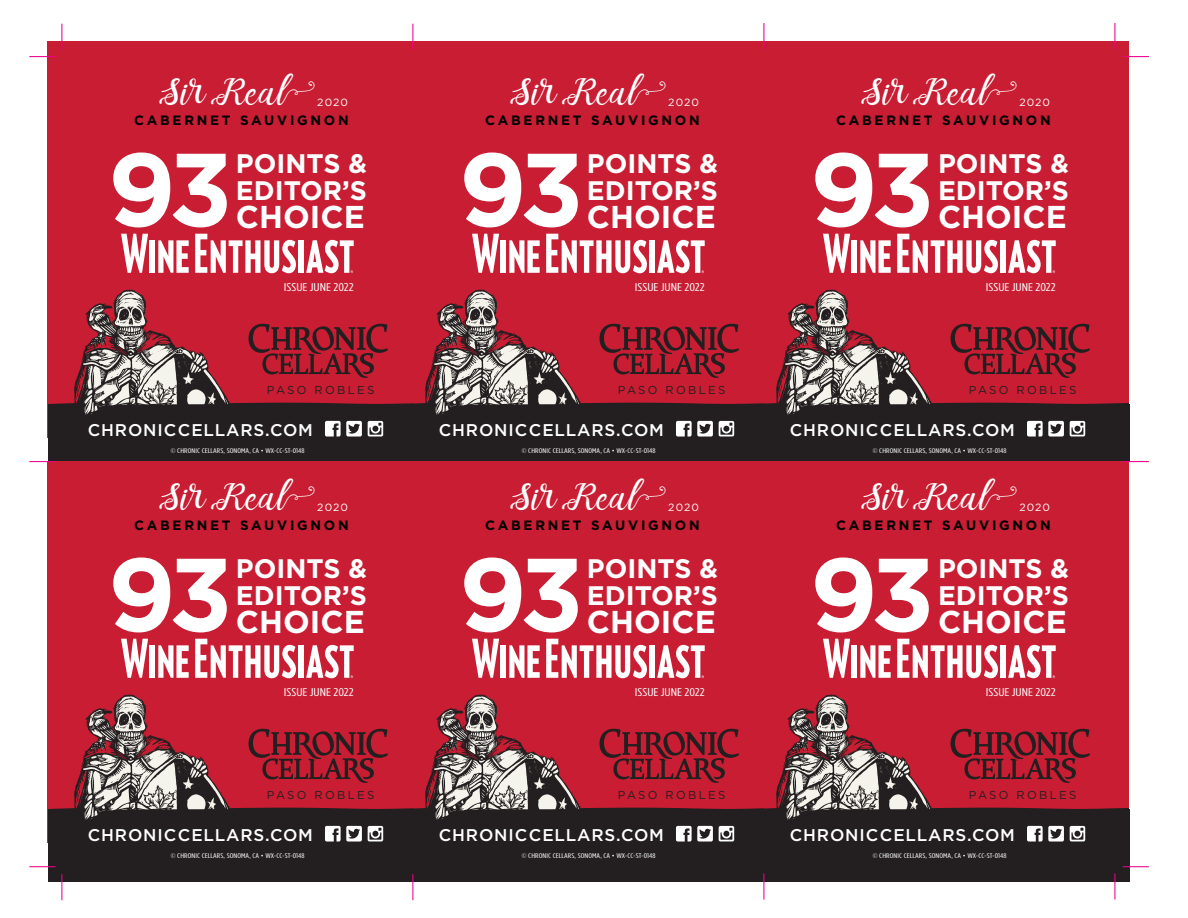
<style>
.page{position:relative;width:1188px;height:918px;background:#fff}
.page>*{position:absolute;margin:0;border:0;box-sizing:border-box;transform-origin:0 0}
.t1{font:700 103.5px "Gotham";letter-spacing:-.07em;color:#fff}
.t2{font:700 31.5px "Gotham";color:#fff}
.t3{font:27px "noelan script";color:#fff}
.t4{font:700 26.85px/27.3px "Gotham";color:#fff}
.t5{font:500 16.95px "Gotham";letter-spacing:.05em;color:#fff}
.t6{font:700 13.5px "Gotham";letter-spacing:.2em;color:#000}
.t7{font:11.55px "Gotham";letter-spacing:.2em;color:#231f20}
.t8{font:11.25px "Gotham Condensed";color:#fff;scale:1.33 1}
.t9{font:10.5px "Gotham";letter-spacing:.1em;color:#fff}
.t10{font:6.75px "Gotham Condensed";letter-spacing:.01em;color:#fff;scale:1.33 1}
</style>
<div class="page">
<div style="left:47px;top:42px;width:366px;height:396px;background:#c81d32"></div>
<div style="left:48px;top:405px;width:365px;height:57px;background:#231f20"></div>
<svg style="left:368px;top:421px;width:15px;height:15px"></svg>
<svg style="left:325px;top:421px;width:37px;height:16px"></svg>
<svg style="left:121px;top:234px;width:27px;height:39px"></svg>
<div style="left:150px;top:240px;width:5px;height:33px;background:#fff"></div>
<svg style="left:158px;top:240px;width:31px;height:33px"></svg>
<svg style="left:195px;top:234px;width:101px;height:39px"></svg>
<div style="left:299px;top:240px;width:5px;height:33px;background:#fff"></div>
<svg style="left:306px;top:240px;width:48px;height:33px"></svg>
<div style="left:413px;top:42px;width:351px;height:396px;background:#c81d32"></div>
<div style="left:413px;top:405px;width:351px;height:57px;background:#231f20"></div>
<svg style="left:719px;top:421px;width:15px;height:15px"></svg>
<svg style="left:676px;top:421px;width:37px;height:16px"></svg>
<svg style="left:472px;top:234px;width:27px;height:39px"></svg>
<div style="left:501px;top:240px;width:5px;height:33px;background:#fff"></div>
<svg style="left:509px;top:240px;width:31px;height:33px"></svg>
<svg style="left:546px;top:234px;width:101px;height:39px"></svg>
<div style="left:650px;top:240px;width:5px;height:33px;background:#fff"></div>
<svg style="left:657px;top:240px;width:48px;height:33px"></svg>
<div style="left:764px;top:42px;width:365px;height:396px;background:#c81d32"></div>
<div style="left:764px;top:405px;width:366px;height:57px;background:#231f20"></div>
<svg style="left:51px;top:290px;width:1077px;height:125px"></svg>
<img style="left:768px;top:289px;width:167px;height:126px">
<svg style="left:1070px;top:421px;width:15px;height:15px"></svg>
<svg style="left:1027px;top:421px;width:37px;height:16px"></svg>
<svg style="left:823px;top:234px;width:27px;height:39px"></svg>
<div style="left:852px;top:240px;width:5px;height:33px;background:#fff"></div>
<svg style="left:860px;top:240px;width:31px;height:33px"></svg>
<svg style="left:897px;top:234px;width:101px;height:39px"></svg>
<div style="left:1001px;top:240px;width:5px;height:33px;background:#fff"></div>
<svg style="left:1008px;top:240px;width:48px;height:33px"></svg>
<div style="left:47px;top:462px;width:366px;height:381px;background:#c81d32"></div>
<div style="left:48px;top:810px;width:365px;height:72px;background:#231f20"></div>
<svg style="left:368px;top:826px;width:15px;height:15px"></svg>
<svg style="left:325px;top:826px;width:37px;height:16px"></svg>
<svg style="left:121px;top:639px;width:27px;height:39px"></svg>
<div style="left:150px;top:645px;width:5px;height:33px;background:#fff"></div>
<svg style="left:158px;top:645px;width:31px;height:33px"></svg>
<svg style="left:195px;top:639px;width:101px;height:39px"></svg>
<div style="left:299px;top:645px;width:5px;height:33px;background:#fff"></div>
<svg style="left:306px;top:645px;width:48px;height:33px"></svg>
<div style="left:413px;top:462px;width:351px;height:381px;background:#c81d32"></div>
<div style="left:413px;top:810px;width:351px;height:72px;background:#231f20"></div>
<svg style="left:719px;top:826px;width:15px;height:15px"></svg>
<svg style="left:676px;top:826px;width:37px;height:16px"></svg>
<svg style="left:472px;top:639px;width:27px;height:39px"></svg>
<div style="left:501px;top:645px;width:5px;height:33px;background:#fff"></div>
<svg style="left:509px;top:645px;width:31px;height:33px"></svg>
<svg style="left:546px;top:639px;width:101px;height:39px"></svg>
<div style="left:650px;top:645px;width:5px;height:33px;background:#fff"></div>
<svg style="left:657px;top:645px;width:48px;height:33px"></svg>
<div style="left:764px;top:462px;width:365px;height:381px;background:#c81d32"></div>
<div style="left:764px;top:810px;width:366px;height:72px;background:#231f20"></div>
<svg style="left:51px;top:695px;width:1077px;height:125px"></svg>
<img style="left:768px;top:694px;width:167px;height:126px">
<svg style="left:1070px;top:826px;width:15px;height:15px"></svg>
<svg style="left:1027px;top:826px;width:37px;height:16px"></svg>
<svg style="left:823px;top:639px;width:27px;height:39px"></svg>
<div style="left:852px;top:645px;width:5px;height:33px;background:#fff"></div>
<svg style="left:860px;top:645px;width:31px;height:33px"></svg>
<svg style="left:897px;top:639px;width:101px;height:39px"></svg>
<div style="left:1001px;top:645px;width:5px;height:33px;background:#fff"></div>
<svg style="left:1008px;top:645px;width:48px;height:33px"></svg>
<svg style="left:412px;top:24px;width:1px;height:26px"></svg>
<svg style="left:763px;top:23px;width:1px;height:26px"></svg>
<svg style="left:412px;top:874px;width:1px;height:26px"></svg>
<svg style="left:61px;top:24px;width:1px;height:26px"></svg>
<svg style="left:61px;top:874px;width:1px;height:26px"></svg>
<svg style="left:29px;top:866px;width:26px;height:1px"></svg>
<svg style="left:29px;top:461px;width:26px;height:1px"></svg>
<svg style="left:29px;top:56px;width:26px;height:1px"></svg>
<svg style="left:1123px;top:866px;width:26px;height:1px"></svg>
<svg style="left:1123px;top:461px;width:26px;height:1px"></svg>
<svg style="left:1123px;top:56px;width:26px;height:1px"></svg>
<svg style="left:763px;top:874px;width:1px;height:26px"></svg>
<svg style="left:1114px;top:23px;width:1px;height:26px"></svg>
<svg style="left:1114px;top:874px;width:1px;height:26px"></svg>
<h3 class="t3" style="left:165px;top:74px;width:155px">Sir Real</h3>
<h3 class="t6" style="left:134px;top:111px;width:216px">CABERNET SAUVIGNON</h3>
<h3 class="t9" style="left:317px;top:95px;width:32px">2020</h3>
<h1 class="t1" style="left:107px;top:121px;width:127px">93</h1>
<h3 class="t4" style="left:236px;top:149px;width:133px">POINTS &amp;<br>EDITOR’S</h3>
<h2 class="t2" style="left:236px;top:196px;width:130px">CHOICE</h2>
<h3 class="t8" style="left:284px;top:281px;width:54px">ISSUE JUNE 2022</h3>
<h3 class="t7" style="left:267px;top:382px;width:109px">PASO ROBLES</h3>
<h3 class="t5" style="left:88px;top:418px;width:227px">CHRONICCELLARS.COM</h3>
<p class="t10" style="left:171px;top:447px;width:102px">© CHRONIC CELLARS, SONOMA, CA • WX-CC-ST-0148</p>
<h3 class="t3" style="left:165px;top:479px;width:155px">Sir Real</h3>
<h3 class="t6" style="left:134px;top:516px;width:216px">CABERNET SAUVIGNON</h3>
<h3 class="t9" style="left:317px;top:500px;width:32px">2020</h3>
<h1 class="t1" style="left:107px;top:526px;width:127px">93</h1>
<h3 class="t4" style="left:236px;top:554px;width:133px">POINTS &amp;<br>EDITOR’S</h3>
<h2 class="t2" style="left:236px;top:601px;width:130px">CHOICE</h2>
<h3 class="t8" style="left:284px;top:686px;width:54px">ISSUE JUNE 2022</h3>
<h3 class="t7" style="left:267px;top:787px;width:109px">PASO ROBLES</h3>
<h3 class="t5" style="left:88px;top:823px;width:227px">CHRONICCELLARS.COM</h3>
<p class="t10" style="left:171px;top:852px;width:102px">© CHRONIC CELLARS, SONOMA, CA • WX-CC-ST-0148</p>
<h3 class="t3" style="left:516px;top:74px;width:155px">Sir Real</h3>
<h3 class="t6" style="left:485px;top:111px;width:216px">CABERNET SAUVIGNON</h3>
<h3 class="t9" style="left:668px;top:95px;width:32px">2020</h3>
<h1 class="t1" style="left:458px;top:121px;width:127px">93</h1>
<h3 class="t4" style="left:587px;top:149px;width:133px">POINTS &amp;<br>EDITOR’S</h3>
<h2 class="t2" style="left:587px;top:196px;width:130px">CHOICE</h2>
<h3 class="t8" style="left:635px;top:281px;width:54px">ISSUE JUNE 2022</h3>
<h3 class="t7" style="left:618px;top:382px;width:109px">PASO ROBLES</h3>
<h3 class="t5" style="left:439px;top:418px;width:227px">CHRONICCELLARS.COM</h3>
<p class="t10" style="left:522px;top:447px;width:102px">© CHRONIC CELLARS, SONOMA, CA • WX-CC-ST-0148</p>
<h3 class="t3" style="left:516px;top:479px;width:155px">Sir Real</h3>
<h3 class="t6" style="left:485px;top:516px;width:216px">CABERNET SAUVIGNON</h3>
<h3 class="t9" style="left:668px;top:500px;width:32px">2020</h3>
<h1 class="t1" style="left:458px;top:526px;width:127px">93</h1>
<h3 class="t4" style="left:587px;top:554px;width:133px">POINTS &amp;<br>EDITOR’S</h3>
<h2 class="t2" style="left:587px;top:601px;width:130px">CHOICE</h2>
<h3 class="t8" style="left:635px;top:686px;width:54px">ISSUE JUNE 2022</h3>
<h3 class="t7" style="left:618px;top:787px;width:109px">PASO ROBLES</h3>
<h3 class="t5" style="left:439px;top:823px;width:227px">CHRONICCELLARS.COM</h3>
<p class="t10" style="left:522px;top:852px;width:102px">© CHRONIC CELLARS, SONOMA, CA • WX-CC-ST-0148</p>
<h3 class="t3" style="left:867px;top:74px;width:155px">Sir Real</h3>
<h3 class="t6" style="left:836px;top:111px;width:216px">CABERNET SAUVIGNON</h3>
<h3 class="t9" style="left:1019px;top:95px;width:32px">2020</h3>
<h1 class="t1" style="left:810px;top:121px;width:127px">93</h1>
<h3 class="t4" style="left:938px;top:149px;width:133px">POINTS &amp;<br>EDITOR’S</h3>
<h2 class="t2" style="left:938px;top:196px;width:130px">CHOICE</h2>
<h3 class="t8" style="left:986px;top:281px;width:54px">ISSUE JUNE 2022</h3>
<h3 class="t7" style="left:969px;top:382px;width:109px">PASO ROBLES</h3>
<h3 class="t5" style="left:790px;top:418px;width:227px">CHRONICCELLARS.COM</h3>
<p class="t10" style="left:873px;top:447px;width:102px">© CHRONIC CELLARS, SONOMA, CA • WX-CC-ST-0148</p>
<h3 class="t3" style="left:867px;top:479px;width:155px">Sir Real</h3>
<h3 class="t6" style="left:836px;top:516px;width:216px">CABERNET SAUVIGNON</h3>
<h3 class="t9" style="left:1019px;top:500px;width:32px">2020</h3>
<h1 class="t1" style="left:810px;top:526px;width:127px">93</h1>
<h3 class="t4" style="left:938px;top:554px;width:133px">POINTS &amp;<br>EDITOR’S</h3>
<h2 class="t2" style="left:938px;top:601px;width:130px">CHOICE</h2>
<h3 class="t8" style="left:986px;top:686px;width:54px">ISSUE JUNE 2022</h3>
<h3 class="t7" style="left:969px;top:787px;width:109px">PASO ROBLES</h3>
<h3 class="t5" style="left:790px;top:823px;width:227px">CHRONICCELLARS.COM</h3>
<p class="t10" style="left:873px;top:852px;width:102px">© CHRONIC CELLARS, SONOMA, CA • WX-CC-ST-0148</p>
</div>
